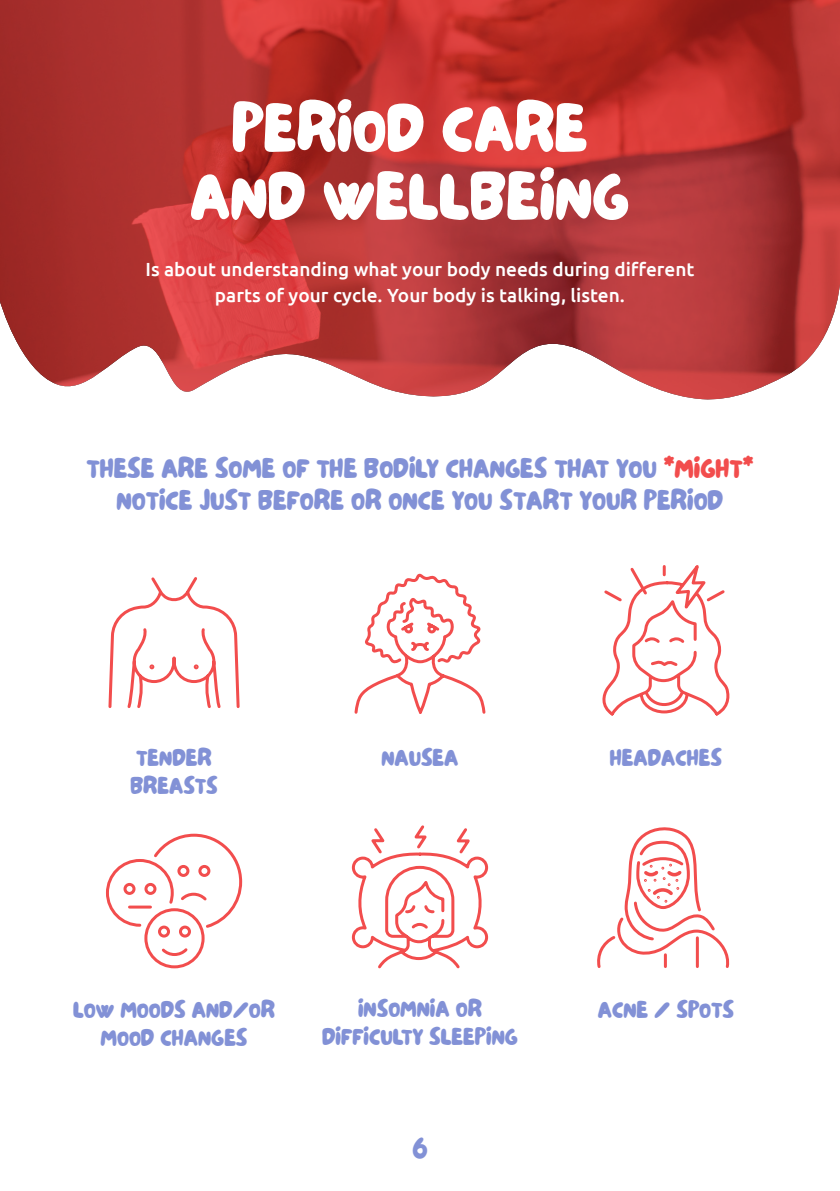
<style>
.page{position:relative;width:840px;height:1191px;background:#fff}
.page>*{position:absolute;margin:0;border:0;box-sizing:border-box;transform-origin:0 0}
.t1{font:68px/68px "NF Lepetitcochon Regular";color:#fff;text-align:center}
.t2{font:28px/32px "NF Lepetitcochon Regular";color:#8291d6;text-align:center}
.t3{font:24px/28px "NF Lepetitcochon Regular";color:#8291d6}
.t4{font:500 19px/26px "Ubuntu";color:#fff;text-align:center}
.s1{color:#f24d4d}
.s2{font-size:44px}
</style>
<div class="page">
<svg style="left:0;top:0;width:839px;height:400px;background:#bb4240"></svg>
<svg style="left:106px;top:833px;width:137px;height:136px"></svg>
<svg style="left:351px;top:825px;width:138px;height:144px"></svg>
<svg style="left:108px;top:577px;width:132px;height:131px"></svg>
<svg style="left:354px;top:573px;width:132px;height:141px"></svg>
<svg style="left:602px;top:565px;width:128px;height:151px"></svg>
<svg style="left:597px;top:827px;width:132px;height:141px"></svg>
<h1 class="t1" style="left:190px;top:94px;width:440px">PERIOD CARE<br>AND WELLBEING</h1>
<p class="t4" style="left:145px;top:255px;width:550px">Is about understanding what your body needs during different parts of your cycle. Your body is talking, listen.</p>
<h2 class="t2" style="left:86px;top:453px;width:668px">THESE ARE SOME OF THE BODILY CHANGES THAT YOU <span class="s1">*MIGHT*<br></span>NOTICE JUST BEFORE OR ONCE YOU START YOUR PERIOD</h2>
<p class="t3" style="left:130px;top:743px;width:89px">TENDER<br>BREASTS</p>
<p class="t3" style="left:381px;top:743px;width:78px">NAUSEA</p>
<p class="t3" style="left:609px;top:743px;width:114px">HEADACHES</p>
<p class="t3" style="left:322px;top:995px;width:197px;text-align:center">INSOMNIA OR<br>DIFFICULTY SLEEPING</p>
<p class="t3" style="left:73px;top:995px;width:203px">LOW MOODS AND<span class="s2">/</span>OR</p>
<p class="t3" style="left:597px;top:995px;width:138px">ACNE <span class="s2">/</span> SPOTS</p>
<p class="t3" style="left:100px;top:1023px;width:148px">MOOD CHANGES</p>
<h2 class="t2" style="left:412px;top:1132px;width:17px">6</h2>
</div>
